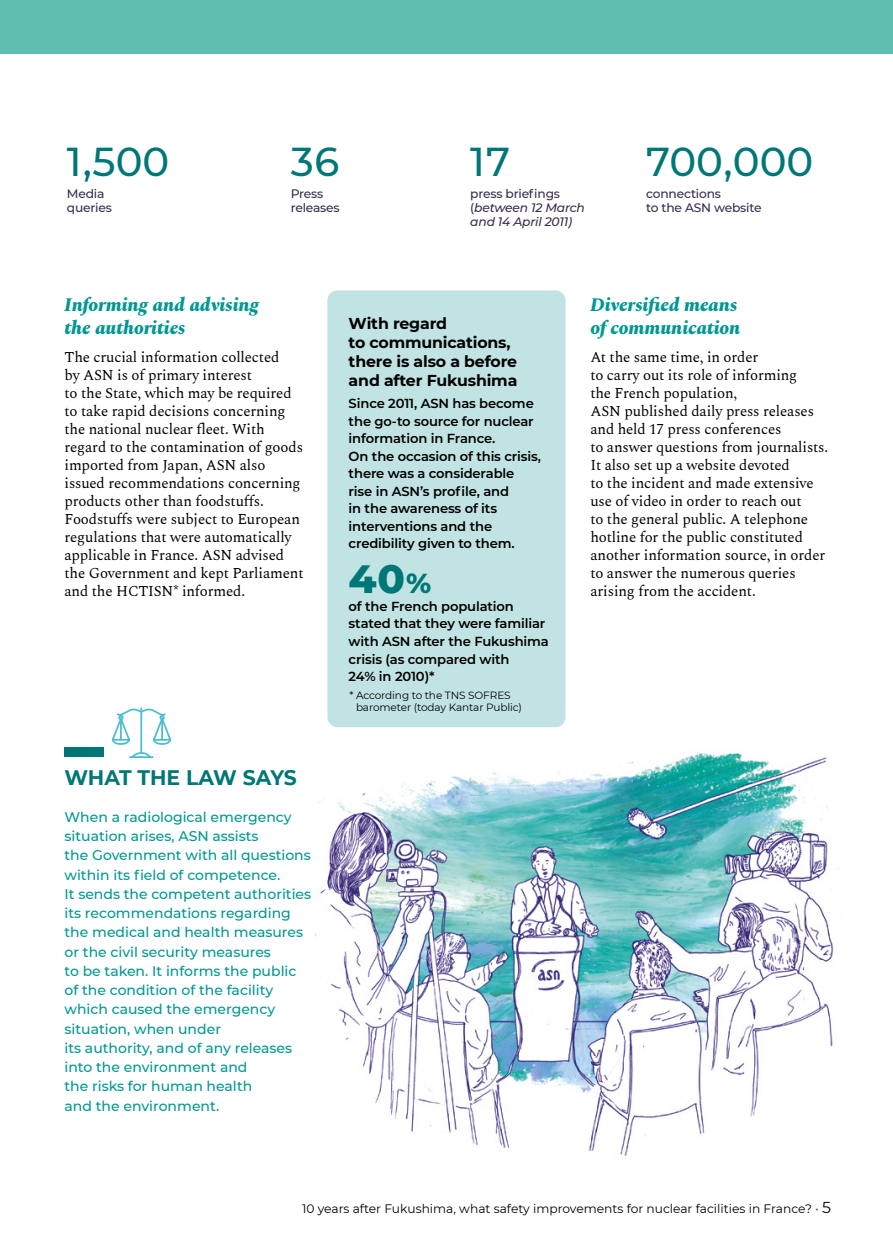
<style>
.page{position:relative;width:893px;height:1241px;background:#fff}
.page>*{position:absolute;margin:0;border:0;box-sizing:border-box;transform-origin:0 0}
.t1{font:500 40.25px "Montserrat";color:#077}
.t2{font:800 40.25px "Montserrat";color:#077}
.t3{font:700 21px "Montserrat";letter-spacing:-.01em;color:#077}
.t4{font:italic 800 19.25px/22.8px "Spectral";letter-spacing:-.01em;color:#009893}
.t5{font:700 15.75px/18.9px "Montserrat";letter-spacing:-.01em;color:#000}
.t6{font:14.88px/18px "Spectral";letter-spacing:-.01em;color:#000}
.t7{font:500 14px/19.2px "Montserrat";color:#009893}
.t8{font:600 13.12px/17.5px "Montserrat";letter-spacing:-.01em;color:#000}
.t9{font:12.25px "Montserrat";color:#000}
.t10{font:500 12.25px/14px "Montserrat";letter-spacing:-.015em;color:#382c4c}
.t11{font:italic 500 12.25px/14px "Montserrat";letter-spacing:-.015em;color:#382c4c}
.t12{font:10.5px/12.2px "Montserrat";letter-spacing:-.01em;color:#000}
.s1{font-style:normal}
.s2{font-size:28px}
.s3{color:#077}
.s4{font-size:15.75px}
</style>
<div class="page">
<div style="left:0;top:0;width:893px;height:54px;background:#60beb0"></div>
<img style="left:314px;top:752px;width:524px;height:404px">
<div style="left:64px;top:747px;width:40px;height:10px;background:#077"></div>
<svg style="left:111px;top:707px;width:61px;height:51px"></svg>
<div style="left:327px;top:290px;width:239px;height:437px;background:#c2e3e4;border-radius:10px"></div>
<h1 class="t1" style="left:67px;top:134px;width:104px">1,500</h1>
<p class="t10" style="left:67px;top:186px;width:47px">Media queries</p>
<h1 class="t1" style="left:291px;top:134px;width:50px">36</h1>
<p class="t10" style="left:291px;top:186px;width:50px">Press releases</p>
<h1 class="t1" style="left:470px;top:134px;width:41px">17</h1>
<p class="t11" style="left:470px;top:186px;width:116px"><span class="s1">press briefings (</span>between 12 March and 14 April 2011)</p>
<h1 class="t1" style="left:646px;top:134px;width:169px">700,000</h1>
<p class="t10" style="left:646px;top:186px;width:117px">connections<br>to the ASN website</p>
<p class="t4" style="left:64px;top:291px;width:196px">Informing and advising the authorities</p>
<p class="t6" style="left:64px;top:346px;width:241px">The crucial information collected<br>by ASN is of primary interest<br>to the State, which may be required to take rapid decisions concerning the national nuclear fleet. With regard to the contamination of goods imported from Japan, ASN also issued recommendations concerning products other than foodstuffs.<br>Foodstuffs were subject to European regulations that were automatically applicable in France. ASN advised the Government and kept Parliament and the HCTISN* informed.</p>
<h2 class="t3" style="left:64px;top:762px;width:234px">WHAT THE LAW SAYS</h2>
<p class="t7" style="left:64px;top:806px;width:248px">When a radiological emergency situation arises, ASN assists<br>the Government with all questions within its field of competence.<br>It sends the competent authorities its recommendations regarding the medical and health measures or the civil security measures<br>to be taken. It informs the public of the condition of the facility which caused the emergency situation, when under<br>its authority, and of any releases into the environment and<br>the risks for human health<br>and the environment.</p>
<p class="t5" style="left:349px;top:313px;width:170px">With regard<br>to communications, there is also a before and after Fukushima</p>
<p class="t8" style="left:349px;top:394px;width:194px">Since 2011, ASN has become the go-to source for nuclear information in France.<br>On the occasion of this crisis, there was a considerable rise in ASN’s profile, and<br>in the awareness of its interventions and the credibility given to them.</p>
<h1 class="t2" style="left:349px;top:549px;width:84px">40<span class="s2">%</span></h1>
<p class="t8" style="left:349px;top:597px;width:202px">of the French population stated that they were familiar with ASN after the Fukushima crisis (as compared with<br>24% in 2010)*</p>
<p class="t12" style="left:356px;top:688px;width:167px;text-indent:-7px">* According to the TNS SOFRES barometer (today Kantar Public)</p>
<p class="t4" style="left:590px;top:291px;width:152px">Diversified means of communication</p>
<p class="t6" style="left:590px;top:346px;width:239px">At the same time, in order<br>to carry out its role of informing<br>the French population,<br>ASN published daily press releases and held 17 press conferences<br>to answer questions from journalists.<br>It also set up a website devoted<br>to the incident and made extensive use of video in order to reach out<br>to the general public. A telephone hotline for the public constituted another information source, in order to answer the numerous queries arising from the accident.</p>
<p class="t9" style="left:302px;top:1200px;width:530px">10 years after Fukushima, what safety improvements for nuclear facilities in France? <span class="s3">•</span> <span class="s4">5</span></p>
</div>
